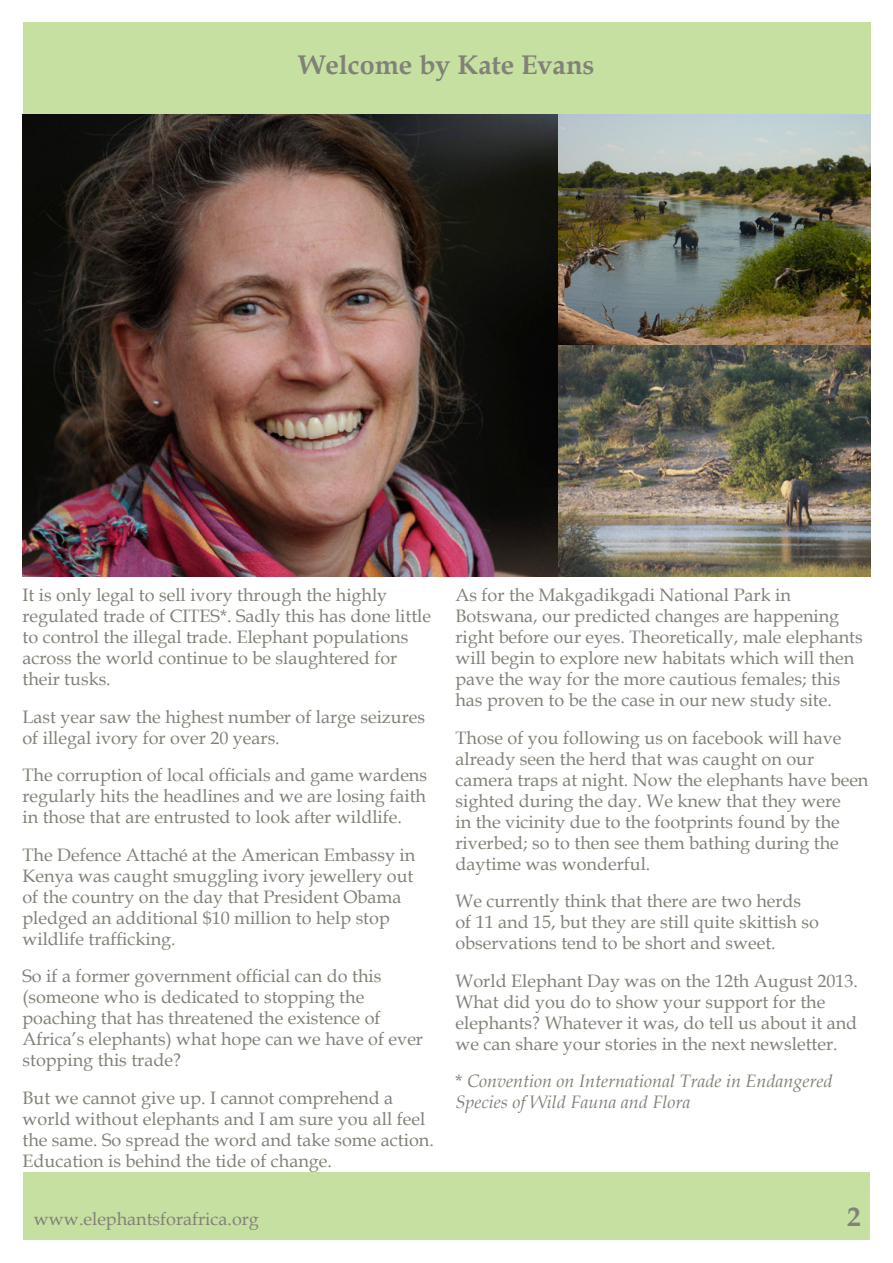
<style>
.page{position:relative;width:893px;height:1263px;background:#fff}
.page>*{position:absolute;margin:0;border:0;box-sizing:border-box;transform-origin:0 0}
.t1{font:700 27px "Book Antiqua";color:#828178}
.t2{font:18px/21px "Book Antiqua";color:#828178}
.t3{font:italic 18px/21px "Book Antiqua";color:#828178}
.s1{font-style:normal}
</style>
<div class="page">
<div style="left:22px;top:22px;width:848px;height:93px;background:#c6e0a2"></div>
<div style="left:23px;top:1172px;width:847px;height:68px;background:#c6e0a2"></div>
<img style="left:22px;top:115px;width:848px;height:461px">
<h1 class="t1" style="left:298px;top:46px;width:298px">Welcome by Kate Evans</h1>
<p class="t2" style="left:22px;top:584px;width:410px">It is only legal to sell ivory through the highly regulated trade of CITES*. Sadly this has done little to control the illegal trade. Elephant populations across the world continue to be slaughtered for their tusks.</p>
<p class="t2" style="left:22px;top:706px;width:404px">Last year saw the highest number of large seizures of illegal ivory for over 20 years.</p>
<p class="t2" style="left:22px;top:764px;width:406px;text-align:justify">The corruption of local officials and game wardens regularly hits the headlines and we are losing faith in those that are entrusted to look after wildlife.</p>
<p class="t2" style="left:22px;top:844px;width:394px">The Defence Attaché at the American Embassy in Kenya was caught smuggling ivory jewellery out of the country on the day that President Obama pledged an additional $10 million to help stop wildlife trafficking.</p>
<p class="t2" style="left:22px;top:965px;width:402px">So if a former government official can do this (someone who is dedicated to stopping the poaching that has threatened the existence of Africa’s elephants) what hope can we have of ever stopping this trade?</p>
<p class="t2" style="left:22px;top:1087px;width:413px">But we cannot give up. I cannot comprehend a world without elephants and I am sure you all feel the same. So spread the word and take some action.<br>Education is behind the tide of change.</p>
<p class="t2" style="left:455px;top:584px;width:409px">As for the Makgadikgadi National Park in Botswana, our predicted changes are happening right before our eyes. Theoretically, male elephants will begin to explore new habitats which will then pave the way for the more cautious females; this has proven to be the case in our new study site.</p>
<p class="t2" style="left:455px;top:727px;width:414px">Those of you following us on facebook will have already seen the herd that was caught on our camera traps at night. Now the elephants have been sighted during the day. We knew that they were<br>in the vicinity due to the footprints found by the riverbed; so to then see them bathing during the daytime was wonderful.</p>
<p class="t2" style="left:455px;top:890px;width:365px">We currently think that there are two herds of 11 and 15, but they are still quite skittish so observations tend to be short and sweet.</p>
<p class="t2" style="left:455px;top:970px;width:404px">World Elephant Day was on the 12th August 2013.<br>What did you do to show your support for the elephants? Whatever it was, do tell us about it and we can share your stories in the next newsletter.</p>
<p class="t3" style="left:455px;top:1070px;width:379px"><span class="s1">*</span> Convention on International Trade in Endangered<br>Species of Wild Fauna and Flora</p>
<p class="t2" style="left:34px;top:1208px;width:227px">www.elephantsforafrica.org</p>
<h1 class="t1" style="left:847px;top:1198px;width:15px">2</h1>
</div>
